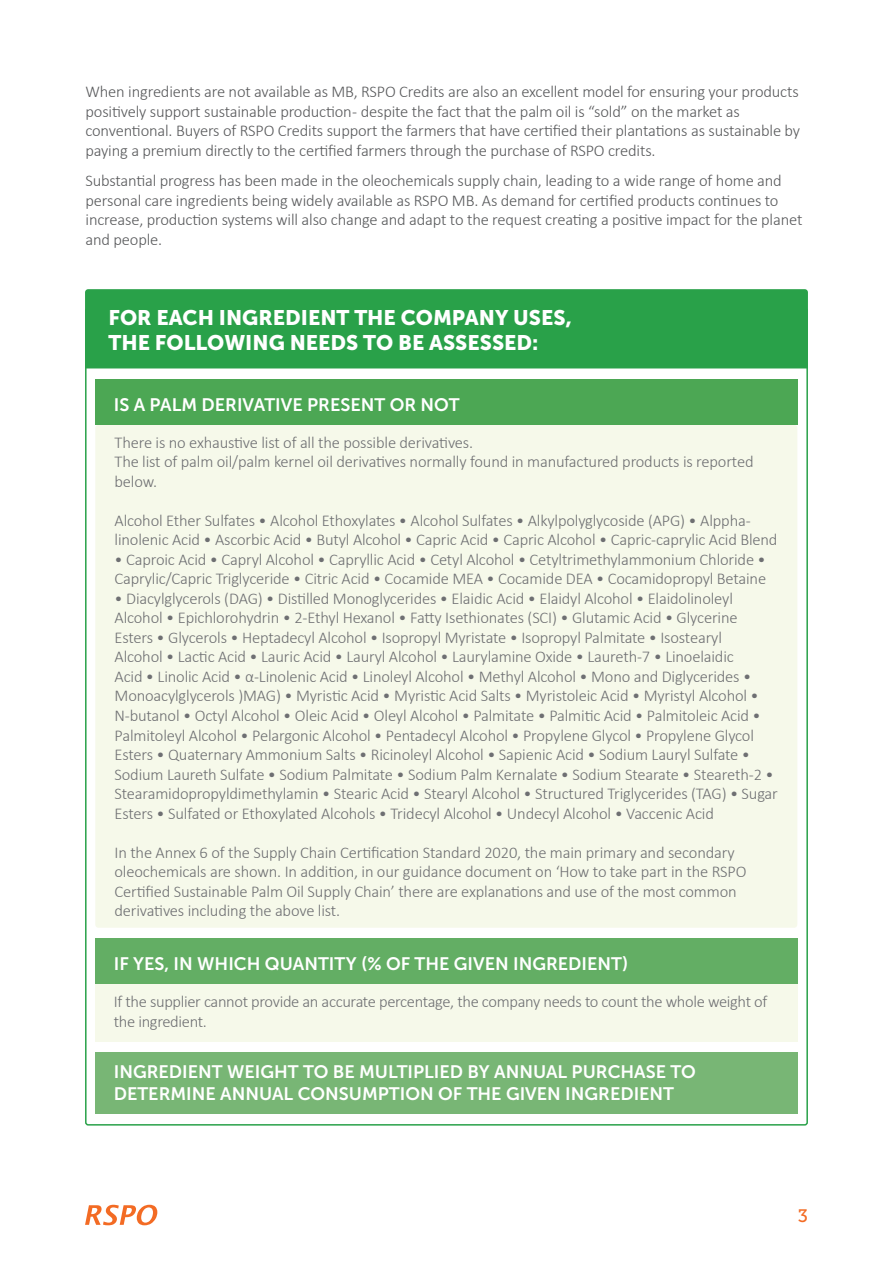
<style>
.page{position:relative;width:893px;height:1263px;background:#fff}
.page>*{position:absolute;margin:0;border:0;box-sizing:border-box;transform-origin:0 0}
.t1{font:21px/25.2px "Museo Sans 900";color:#fff}
.t2{font:18px/21.6px "Museo Sans 700";color:#fff}
.t3{font:18px "Museo Slab 500";color:#f36b24}
.t4{font:300 16.5px/19.5px "Calibri";letter-spacing:-.01em;color:#6e6f72}
.t5{font:300 16.5px/19.5px "Calibri";letter-spacing:-.01em;color:#58595b}
</style>
<div class="page">
<svg style="left:85px;top:1205px;width:72px;height:20px"></svg>
<div style="left:85px;top:289px;width:723px;height:79px;background:#29a149"></div>
<div style="left:95px;top:425px;width:702px;height:503px;background:#f6f9ea;border-radius:3px"></div>
<div style="left:95px;top:947px;width:702px;height:94px;background:#f6f9ea"></div>
<div style="left:95px;top:1052px;width:703px;height:61px;background:#78b675"></div>
<div style="left:95px;top:938px;width:703px;height:46px;background:#63ae64"></div>
<div style="left:95px;top:379px;width:703px;height:46px;background:#4ca754"></div>
<p class="t5" style="left:86px;top:82px;width:716px">When ingredients are not available as MB, RSPO Credits are also an excellent model for ensuring your products positively support sustainable production - despite the fact that the palm oil is “sold” on the market as conventional. Buyers of RSPO Credits support the farmers that have certified their plantations as sustainable by paying a premium directly to the certified farmers through the purchase of RSPO credits.</p>
<p class="t5" style="left:86px;top:171px;width:718px">Substantial progress has been made in the oleochemicals supply chain, leading to a wide range of home and personal care ingredients being widely available as RSPO MB. As demand for certified products continues to increase, production systems will also change and adapt to the request creating a positive impact for the planet and people.</p>
<p class="t1" style="left:109px;top:305px;width:465px">FOR EACH INGREDIENT THE COMPANY USES,<br>THE FOLLOWING NEEDS TO BE ASSESSED:</p>
<p class="t2" style="left:114px;top:393px;width:347px">IS A PALM DERIVATIVE PRESENT OR NOT</p>
<p class="t4" style="left:115px;top:432px;width:640px">There is no exhaustive list of all the possible derivatives.<br>The list of palm oil/palm kernel oil derivatives normally found in manufactured products is reported below.</p>
<p class="t4" style="left:115px;top:510px;width:664px">Alcohol Ether Sulfates • Alcohol Ethoxylates • Alcohol Sulfates • Alkylpolyglycoside (APG) • Alppha&shy;linolenic Acid • Ascorbic Acid • Butyl Alcohol • Capric Acid • Capric Alcohol • Capric-caprylic Acid Blend</p>
<p class="t4" style="left:115px;top:549px;width:653px">• Caproic Acid • Capryl Alcohol • Capryllic Acid • Cetyl Alcohol • Cetyltrimethylammonium Chloride •<br>Caprylic/Capric Triglyceride • Citric Acid • Cocamide MEA • Cocamide DEA • Cocamidopropyl Betaine</p>
<p class="t4" style="left:115px;top:588px;width:665px">• Diacylglycerols (DAG) • Distilled Monoglycerides • Elaidic Acid • Elaidyl Alcohol • Elaidolinoleyl Alcohol • Epichlorohydrin • 2-Ethyl Hexanol • Fatty Isethionates (SCI) • Glutamic Acid • Glycerine Esters • Glycerols • Heptadecyl Alcohol • Isopropyl Myristate • Isopropyl Palmitate • Isostearyl<br>Alcohol • Lactic Acid • Lauric Acid • Lauryl Alcohol • Laurylamine Oxide • Laureth-7 • Linoelaidic<br>Acid • Linolic Acid • α-Linolenic Acid • Linoleyl Alcohol • Methyl Alcohol • Mono and Diglycerides • Monoacylglycerols )MAG) • Myristic Acid • Myristic Acid Salts • Myristoleic Acid • Myristyl Alcohol • N-butanol • Octyl Alcohol • Oleic Acid • Oleyl Alcohol • Palmitate • Palmitic Acid • Palmitoleic Acid • Palmitoleyl Alcohol • Pelargonic Alcohol • Pentadecyl Alcohol • Propylene Glycol • Propylene Glycol Esters • Quaternary Ammonium Salts • Ricinoleyl Alcohol • Sapienic Acid • Sodium Lauryl Sulfate • Sodium Laureth Sulfate • Sodium Palmitate • Sodium Palm Kernalate • Sodium Stearate • Steareth-2 • Stearamidopropyldimethylamin • Stearic Acid • Stearyl Alcohol • Structured Triglycerides (TAG) • Sugar Esters • Sulfated or Ethoxylated Alcohols • Tridecyl Alcohol • Undecyl Alcohol • Vaccenic Acid</p>
<p class="t4" style="left:115px;top:842px;width:633px">In the Annex 6 of the Supply Chain Certification Standard 2020, the main primary and secondary oleochemicals are shown. In addition, in our guidance document on ‘How to take part in the RSPO Certified Sustainable Palm Oil Supply Chain’ there are explanations and use of the most common derivatives including the above list.</p>
<p class="t2" style="left:114px;top:953px;width:516px">IF YES, IN WHICH QUANTITY (% OF THE GIVEN INGREDIENT)</p>
<p class="t4" style="left:114px;top:992px;width:655px">If the supplier cannot provide an accurate percentage, the company needs to count the whole weight of the ingredient.</p>
<p class="t2" style="left:114px;top:1061px;width:584px">INGREDIENT WEIGHT TO BE MULTIPLIED BY ANNUAL PURCHASE TO<br>DETERMINE ANNUAL CONSUMPTION OF THE GIVEN INGREDIENT</p>
<p class="t3" style="left:798px;top:1205px;width:12px">3</p>
</div>
